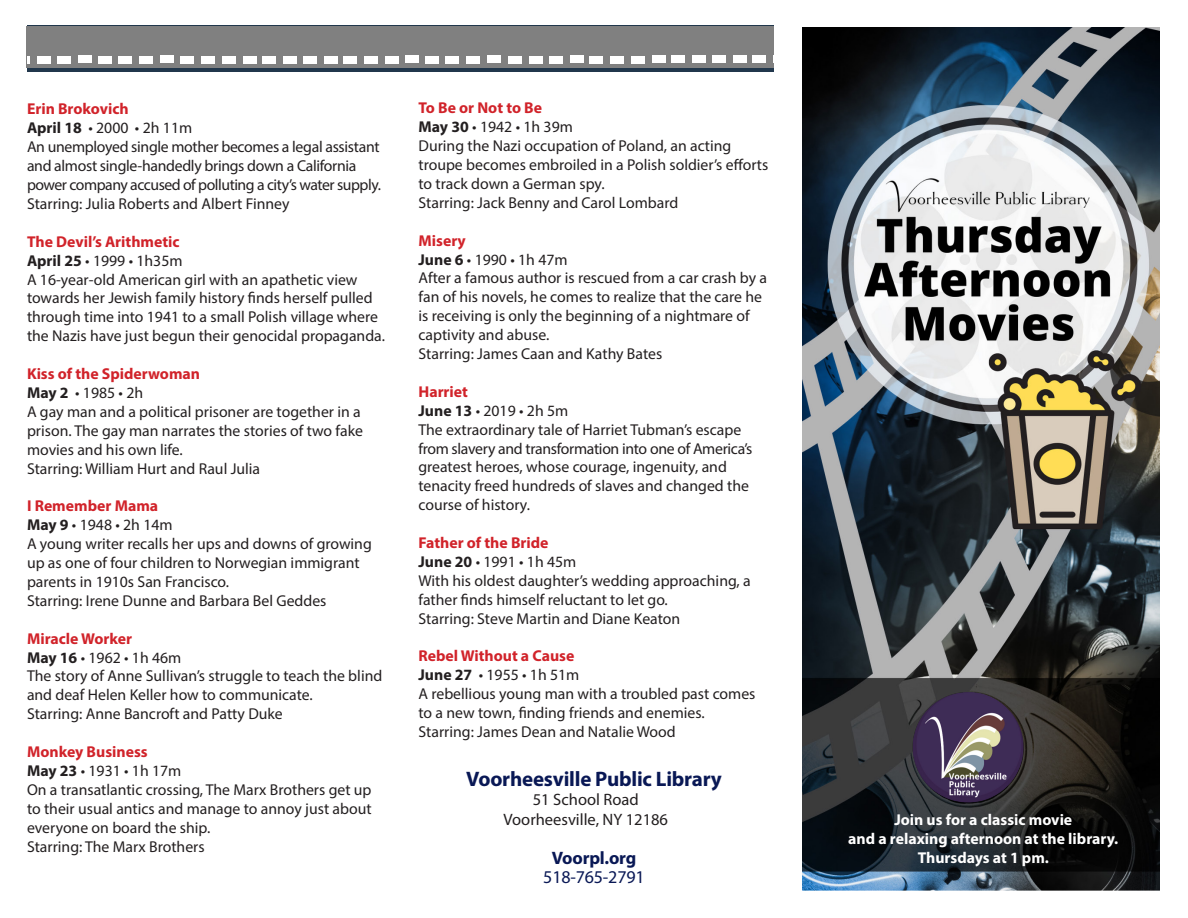
<style>
.page{position:relative;width:1188px;height:918px;background:#fff}
.page>*{position:absolute;margin:0;border:0;box-sizing:border-box;transform-origin:0 0}
.t1{font:700 21px "Myriad Pro";letter-spacing:-.01em;color:#091855}
.t2{font:18px "Myriad Pro";letter-spacing:-.01em;color:#091855}
.t3{font:700 18px "Myriad Pro";letter-spacing:-.01em;color:#091855}
.t4{font:16.5px "Myriad Pro";color:#231f20}
.t5{font:15.75px/18.9px "Myriad Pro";color:#231f20}
.t6{font:700 15.75px "Myriad Pro";color:#d1232a}
.t7{font:15.75px/18.9px "Myriad Pro";letter-spacing:-.02em;color:#231f20}
.t8{font:700 15.75px "Myriad Pro";color:#fff}
.s1{font-weight:700}
</style>
<div class="page">
<div style="left:27px;top:26px;width:747px;height:46px;background:#21374c"></div>
<div style="left:27px;top:27px;width:747px;height:41px;background:#808080"></div>
<div style="left:752px;top:56px;width:14px;height:7px;background:#fff"></div>
<div style="left:733px;top:55px;width:14px;height:8px;background:#fff"></div>
<div style="left:712px;top:56px;width:14px;height:7px;background:#fff"></div>
<div style="left:692px;top:56px;width:13px;height:7px;background:#fff"></div>
<div style="left:671px;top:56px;width:14px;height:7px;background:#fff"></div>
<div style="left:652px;top:56px;width:13px;height:7px;background:#fff"></div>
<div style="left:631px;top:56px;width:14px;height:8px;background:#fff"></div>
<div style="left:610px;top:56px;width:14px;height:8px;background:#fff"></div>
<div style="left:589px;top:56px;width:14px;height:8px;background:#fff"></div>
<div style="left:570px;top:56px;width:14px;height:7px;background:#fff"></div>
<div style="left:549px;top:56px;width:14px;height:8px;background:#fff"></div>
<div style="left:529px;top:56px;width:14px;height:8px;background:#fff"></div>
<div style="left:508px;top:56px;width:14px;height:8px;background:#fff"></div>
<div style="left:487px;top:56px;width:14px;height:7px;background:#fff"></div>
<div style="left:466px;top:56px;width:14px;height:7px;background:#fff"></div>
<div style="left:446px;top:56px;width:13px;height:7px;background:#fff"></div>
<div style="left:425px;top:56px;width:14px;height:7px;background:#fff"></div>
<div style="left:406px;top:56px;width:13px;height:7px;background:#fff"></div>
<div style="left:385px;top:56px;width:14px;height:7px;background:#fff"></div>
<div style="left:364px;top:56px;width:14px;height:7px;background:#fff"></div>
<div style="left:343px;top:56px;width:14px;height:7px;background:#fff"></div>
<div style="left:324px;top:56px;width:14px;height:7px;background:#fff"></div>
<div style="left:303px;top:56px;width:14px;height:8px;background:#fff"></div>
<div style="left:283px;top:56px;width:13px;height:8px;background:#fff"></div>
<div style="left:262px;top:56px;width:14px;height:8px;background:#fff"></div>
<div style="left:243px;top:56px;width:13px;height:7px;background:#fff"></div>
<div style="left:222px;top:56px;width:14px;height:8px;background:#fff"></div>
<div style="left:201px;top:56px;width:14px;height:8px;background:#fff"></div>
<div style="left:180px;top:56px;width:14px;height:8px;background:#fff"></div>
<div style="left:160px;top:56px;width:14px;height:7px;background:#fff"></div>
<div style="left:139px;top:56px;width:14px;height:7px;background:#fff"></div>
<div style="left:118px;top:56px;width:14px;height:7px;background:#fff"></div>
<div style="left:98px;top:56px;width:13px;height:7px;background:#fff"></div>
<div style="left:78px;top:56px;width:14px;height:7px;background:#fff"></div>
<div style="left:58px;top:56px;width:13px;height:7px;background:#fff"></div>
<div style="left:37px;top:56px;width:14px;height:7px;background:#fff"></div>
<svg style="left:27px;top:56px;width:3px;height:7px"></svg>
<img style="left:802px;top:27px;width:358px;height:864px">
<img style="left:907px;top:684px;width:126px;height:127px">
<p class="t6" style="left:27px;top:99px;width:103px">Erin Brokovich</p>
<p class="t5" style="left:27px;top:118px;width:167px"><span class="s1">April 18</span> • 2000 • 2h 11m</p>
<p class="t7" style="left:27px;top:137px;width:355px">An unemployed single mother becomes a legal assistant and almost single-handedly brings down a California power company accused of polluting a city’s water supply.</p>
<p class="t5" style="left:27px;top:194px;width:264px">Starring: Julia Roberts and Albert Finney</p>
<p class="t6" style="left:27px;top:231px;width:154px">The Devil’s Arithmetic</p>
<p class="t5" style="left:27px;top:251px;width:157px"><span class="s1">April 25</span> • 1999 • 1h35m</p>
<p class="t5" style="left:27px;top:270px;width:360px">A 16-year-old American girl with an apathetic view towards her Jewish family history finds herself pulled through time into 1941 to a small Polish village where the Nazis have just begun their genocidal propaganda.</p>
<p class="t6" style="left:27px;top:363px;width:175px">Kiss of the Spiderwoman</p>
<p class="t5" style="left:27px;top:383px;width:118px"><span class="s1">May 2</span> • 1985 • 2h</p>
<p class="t5" style="left:27px;top:402px;width:338px">A gay man and a political prisoner are together in a prison. The gay man narrates the stories of two fake movies and his own life.</p>
<p class="t5" style="left:27px;top:459px;width:235px">Starring: William Hurt and Raul Julia</p>
<p class="t6" style="left:27px;top:496px;width:133px">I Remember Mama</p>
<p class="t5" style="left:27px;top:515px;width:147px"><span class="s1">May 9</span> • 1948 • 2h 14m</p>
<p class="t5" style="left:27px;top:534px;width:346px">A young writer recalls her ups and downs of growing up as one of four children to Norwegian immigrant parents in 1910s San Francisco.</p>
<p class="t5" style="left:27px;top:591px;width:301px">Starring: Irene Dunne and Barbara Bel Geddes</p>
<p class="t6" style="left:27px;top:628px;width:107px">Miracle Worker</p>
<p class="t5" style="left:27px;top:648px;width:156px"><span class="s1">May 16</span> • 1962 • 1h 46m</p>
<p class="t5" style="left:27px;top:666px;width:357px">The story of Anne Sullivan’s struggle to teach the blind and deaf Helen Keller how to communicate.</p>
<p class="t5" style="left:27px;top:704px;width:257px">Starring: Anne Bancroft and Patty Duke</p>
<p class="t6" style="left:27px;top:741px;width:122px">Monkey Business</p>
<p class="t5" style="left:27px;top:761px;width:156px"><span class="s1">May 23</span> • 1931 • 1h 17m</p>
<p class="t5" style="left:27px;top:780px;width:346px;text-align:justify">On a transatlantic crossing, The Marx Brothers get up to their usual antics and manage to annoy just about everyone on board the ship.</p>
<p class="t5" style="left:27px;top:837px;width:179px">Starring: The Marx Brothers</p>
<p class="t6" style="left:418px;top:98px;width:125px">To Be or Not to Be</p>
<p class="t5" style="left:418px;top:117px;width:156px"><span class="s1">May 30</span> • 1942 • 1h 39m</p>
<p class="t5" style="left:418px;top:136px;width:351px">During the Nazi occupation of Poland, an acting troupe becomes embroiled in a Polish soldier’s efforts to track down a German spy.</p>
<p class="t5" style="left:418px;top:193px;width:261px">Starring: Jack Benny and Carol Lombard</p>
<p class="t6" style="left:418px;top:230px;width:49px">Misery</p>
<p class="t5" style="left:418px;top:250px;width:151px"><span class="s1">June 6</span> • 1990 • 1h 47m</p>
<p class="t5" style="left:418px;top:268px;width:350px">After a famous author is rescued from a car crash by a fan of his novels, he comes to realize that the care he is receiving is only the beginning of a nightmare of captivity and abuse.</p>
<p class="t5" style="left:418px;top:344px;width:245px">Starring: James Caan and Kathy Bates</p>
<p class="t6" style="left:418px;top:381px;width:51px">Harriet</p>
<p class="t5" style="left:418px;top:401px;width:151px"><span class="s1">June 13</span> • 2019 • 2h 5m</p>
<p class="t5" style="left:418px;top:420px;width:335px">The extraordinary tale of Harriet Tubman’s escape from slavery and transformation into one of America’s greatest heroes, whose courage, ingenuity, and tenacity freed hundreds of slaves and changed the course of history.</p>
<p class="t6" style="left:418px;top:532px;width:132px">Father of the Bride</p>
<p class="t5" style="left:418px;top:552px;width:159px"><span class="s1">June 20</span> • 1991 • 1h 45m</p>
<p class="t5" style="left:418px;top:571px;width:334px">With his oldest daughter’s wedding approaching, a father finds himself reluctant to let go.</p>
<p class="t5" style="left:418px;top:609px;width:263px">Starring: Steve Martin and Diane Keaton</p>
<p class="t6" style="left:418px;top:646px;width:157px">Rebel Without a Cause</p>
<p class="t5" style="left:418px;top:665px;width:162px"><span class="s1">June 27</span> • 1955 • 1h 51m</p>
<p class="t5" style="left:418px;top:684px;width:339px">A rebellious young man with a troubled past comes to a new town, finding friends and enemies.</p>
<p class="t5" style="left:418px;top:722px;width:259px">Starring: James Dean and Natalie Wood</p>
<p class="t1" style="left:466px;top:765px;width:257px">Voorheesville Public Library</p>
<p class="t4" style="left:533px;top:790px;width:107px">51 School Road</p>
<p class="t4" style="left:504px;top:809px;width:166px">Voorheesville, NY 12186</p>
<p class="t3" style="left:552px;top:846px;width:86px">Voorpl.org</p>
<p class="t2" style="left:543px;top:866px;width:103px">518-765-2791</p>
<p class="t8" style="left:894px;top:810px;width:179px">Join us for a classic movie</p>
<p class="t8" style="left:848px;top:829px;width:272px">and a relaxing afternoon at the library.</p>
<p class="t8" style="left:918px;top:848px;width:133px">Thursdays at 1 pm.</p>
</div>
